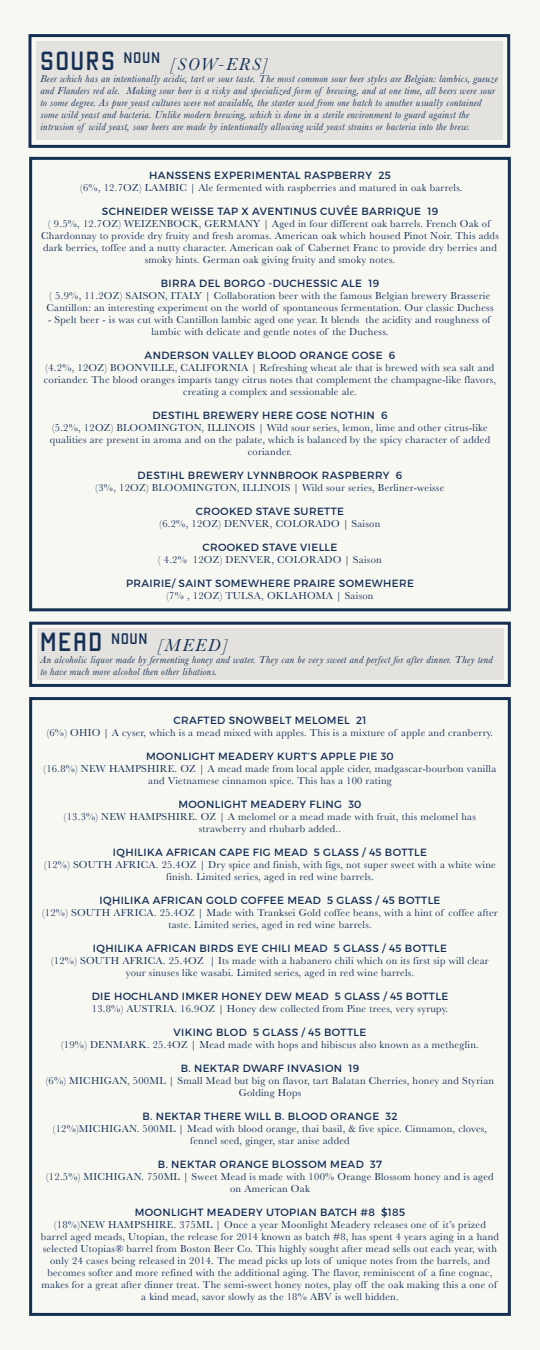
<style>
.page{position:relative;width:540px;height:1350px;background:#f8f8f3}
.page>*{position:absolute;margin:0;border:0;box-sizing:border-box;transform-origin:0 0}
.t1{font:italic 18px "Baskerville";letter-spacing:.1em;color:#152f55}
.t2{font:10.5px/12px "Baskerville";letter-spacing:.025em;color:#152f55;text-align:center}
.t3{font:10.5px "Montserrat";letter-spacing:.035em;color:#152f55}
.t4{font:italic 10.5px/12px "Baskerville";letter-spacing:.025em;color:#152f55}
.s1{font-family:"Manteka";font-style:normal;font-size:21px}
</style>
<div class="page">
<div style="left:36px;top:42px;width:467px;height:98px;background:#e3e2de"></div>
<div style="left:37px;top:629px;width:466px;height:51px;background:#e3e2de"></div>
<div style="left:29px;top:157px;width:482px;height:454px;border:3px solid #152f55"></div>
<div style="left:29px;top:622px;width:482px;height:65px;border:3px solid #152f55"></div>
<div style="left:28px;top:34px;width:482px;height:114px;border:3px solid #152f55"></div>
<div style="left:29px;top:697px;width:482px;height:619px;border:3px solid #152f55"></div>
<p class="t1" style="left:40px;top:52px;width:229px"><span class="s1">SOURS</span> <sup>NOUN</sup> [SOW-ERS]</p>
<p class="t4" style="left:40px;top:72px;width:459px">Beer which has an intentionally acidic, tart or sour taste. The most common sour beer styles are Belgian: lambics, gueuze and Flanders red ale. Making sour beer is a risky and specialized form of brewing, and at one time, all beers were sour to some degree. As pure yeast cultures were not available, the starter used from one batch to another usually contained some wild yeast and bacteria. Unlike modern brewing, which is done in a sterile environment to guard against the intrusion of wild yeast, sour beers are made by intentionally allowing wild yeast strains or bacteria into the brew.</p>
<p class="t3" style="left:149px;top:169px;width:243px">HANSSENS EXPERIMENTAL RASPBERRY 25</p>
<p class="t2" style="left:80px;top:182px;width:384px">(6%, 12.7OZ) LAMBIC | Ale fermented with raspberries and matured in oak barrels.</p>
<p class="t3" style="left:102px;top:205px;width:338px">SCHNEIDER WEISSE TAP X AVENTINUS CUVÉE BARRIQUE 19</p>
<p class="t2" style="left:41px;top:218px;width:459px">( 9.5%, 12.7OZ) WEIZENBOCK, GERMANY | Aged in four different oak barrels. French Oak of Chardonnay to provide dry fruity and fresh aromas. American oak which housed Pinot Noir. This adds dark berries, toffee and a nutty character. American oak of Cabernet Franc to provide dry berries and smoky hints. German oak giving fruity and smoky notes.</p>
<p class="t3" style="left:161px;top:277px;width:220px">BIRRA DEL BORGO -DUCHESSIC ALE 19</p>
<p class="t2" style="left:46px;top:290px;width:449px">( 5.9%, 11.2OZ) SAISON, ITALY | Collaboration beer with the famous Belgian brewery Brasserie<br>Cantillon: an interesting experiment on the world of spontaneous fermentation. Our classic Duchess</p>
<p class="t2" style="left:48px;top:314px;width:444px">- Spelt beer - is was cut with Cantillon lambic aged one year. It blends the acidity and roughness of lambic with delicate and gentle notes of the Duchess.</p>
<p class="t3" style="left:145px;top:349px;width:252px">ANDERSON VALLEY BLOOD ORANGE GOSE 6</p>
<p class="t2" style="left:44px;top:362px;width:454px">(4.2%, 12OZ) BOONVILLE, CALIFORNIA | Refreshing wheat ale that is brewed with sea salt and coriander. The blood oranges imparts tangy citrus notes that complement the champagne-like flavors, creating a complex and sessionable ale.</p>
<p class="t3" style="left:152px;top:409px;width:237px">DESTIHL BREWERY HERE GOSE NOTHIN 6</p>
<p class="t2" style="left:50px;top:422px;width:442px">(5.2%, 12OZ) BLOOMINGTON, ILLINOIS | Wild sour series, lemon, lime and other citrus-like qualities are present in aroma and on the palate, which is balanced by the spicy character of added coriander.</p>
<p class="t3" style="left:138px;top:469px;width:266px">DESTIHL BREWERY LYNNBROOK RASPBERRY 6</p>
<p class="t2" style="left:96px;top:482px;width:350px">(3%, 12OZ) BLOOMINGTON, ILLINOIS | Wild sour series, Berliner-weisse</p>
<p class="t3" style="left:196px;top:505px;width:150px">CROOKED STAVE SURETTE</p>
<p class="t2" style="left:160px;top:518px;width:222px">(6.2%, 12OZ) DENVER, COLORADO | Saison</p>
<p class="t3" style="left:202px;top:541px;width:137px">CROOKED STAVE VIELLE</p>
<p class="t2" style="left:158px;top:554px;width:225px">( 4.2% 12OZ) DENVER, COLORADO | Saison</p>
<p class="t3" style="left:126px;top:577px;width:289px">PRAIRIE/ SAINT SOMEWHERE PRAIRE SOMEWHERE</p>
<p class="t2" style="left:166px;top:590px;width:209px">(7% , 12OZ) TULSA, OKLAHOMA | Saison</p>
<p class="t1" style="left:40px;top:633px;width:189px"><span class="s1">MEAD</span> <sup>NOUN</sup> [MEED]</p>
<p class="t4" style="left:40px;top:653px;width:454px">An alcoholic liquor made by fermenting honey and water. They can be very sweet and perfect for after dinner. They tend to have much more alcohol then other libations.</p>
<p class="t3" style="left:173px;top:713px;width:195px">CRAFTED SNOWBELT MELOMEL 21</p>
<p class="t2" style="left:47px;top:726px;width:448px">(6%) OHIO | A cyser, which is a mead mixed with apples. This is a mixture of apple and cranberry.</p>
<p class="t3" style="left:146px;top:749px;width:249px">MOONLIGHT MEADERY KURT’S APPLE PIE 30</p>
<p class="t2" style="left:44px;top:762px;width:454px">(16.8%) NEW HAMPSHIRE. OZ | A mead made from local apple cider, madgascar-bourbon vanilla and Vietnamese cinnamon spice. This has a 100 rating</p>
<p class="t3" style="left:178px;top:797px;width:185px">MOONLIGHT MEADERY FLING 30</p>
<p class="t2" style="left:64px;top:810px;width:414px">(13.3%) NEW HAMPSHIRE. OZ | A melomel or a mead made with fruit, this melomel has strawberry and rhubarb added..</p>
<p class="t3" style="left:113px;top:845px;width:316px">IQHILIKA AFRICAN CAPE FIG MEAD 5 GLASS / 45 BOTTLE</p>
<p class="t2" style="left:44px;top:858px;width:453px">(12%) SOUTH AFRICA. 25.4OZ | Dry spice and finish, with figs, not super sweet with a white wine finish. Limited series, aged in red wine barrels.</p>
<p class="t3" style="left:99px;top:893px;width:343px">IQHILIKA AFRICAN GOLD COFFEE MEAD 5 GLASS / 45 BOTTLE</p>
<p class="t2" style="left:42px;top:906px;width:457px">(12%) SOUTH AFRICA. 25.4OZ | Made with Tranksei Gold coffee beans, with a hint of coffee after taste. Limited series, aged in red wine barrels.</p>
<p class="t3" style="left:93px;top:941px;width:356px">IQHILIKA AFRICAN BIRDS EYE CHILI MEAD 5 GLASS / 45 BOTTLE</p>
<p class="t2" style="left:51px;top:954px;width:439px">(12%) SOUTH AFRICA. 25.4OZ | Its made with a habanero chili which on its first sip will clear your sinuses like wasabi. Limited series, aged in red wine barrels.</p>
<p class="t3" style="left:92px;top:989px;width:358px">DIE HOCHLAND IMKER HONEY DEW MEAD 5 GLASS / 45 BOTTLE</p>
<p class="t2" style="left:92px;top:1002px;width:358px">13.8%) AUSTRIA. 16.9OZ | Honey dew collected from Pine trees, very syrupy.</p>
<p class="t3" style="left:174px;top:1025px;width:194px">VIKING BLOD 5 GLASS / 45 BOTTLE</p>
<p class="t2" style="left:61px;top:1038px;width:419px">(19%) DENMARK. 25.4OZ | Mead made with hops and hibiscus also known as a metheglin.</p>
<p class="t3" style="left:181px;top:1061px;width:180px">B. NEKTAR DWARF INVASION 19</p>
<p class="t2" style="left:46px;top:1074px;width:450px">(6%) MICHIGAN, 500ML | Small Mead but big on flavor, tart Balatan Cherries, honey and Styrian<br>Golding Hops</p>
<p class="t3" style="left:142px;top:1109px;width:257px">B. NEKTAR THERE WILL B. BLOOD ORANGE 32</p>
<p class="t2" style="left:53px;top:1122px;width:436px">(12%)MICHIGAN. 500ML | Mead with blood orange, thai basil, &amp; five spice. Cinnamon, cloves, fennel seed, ginger, star anise added</p>
<p class="t3" style="left:158px;top:1157px;width:226px">B. NEKTAR ORANGE BLOSSOM MEAD 37</p>
<p class="t2" style="left:46px;top:1170px;width:449px">(12.5%) MICHIGAN. 750ML | Sweet Mead is made with 100% Orange Blossom honey and is aged on American Oak</p>
<p class="t3" style="left:135px;top:1205px;width:272px">MOONLIGHT MEADERY UTOPIAN BATCH #8 $185</p>
<p class="t2" style="left:41px;top:1218px;width:460px">(18%)NEW HAMPSHIRE. 375ML | Once a year Moonlight Meadery releases one of it’s prized barrel aged meads, Utopian, the release for 2014 known as batch #8, has spent 4 years aging in a hand selected Utopias® barrel from Boston Beer Co. This highly sought after mead sells out each year, with only 24 cases being released in 2014. The mead picks up lots of unique notes from the barrels, and becomes softer and more refined with the additional aging. The flavor, reminiscent of a fine cognac, makes for a great after dinner treat. The semi-sweet honey notes, play off the oak making this a one of a kind mead, savor slowly as the 18% ABV is well hidden.</p>
</div>
